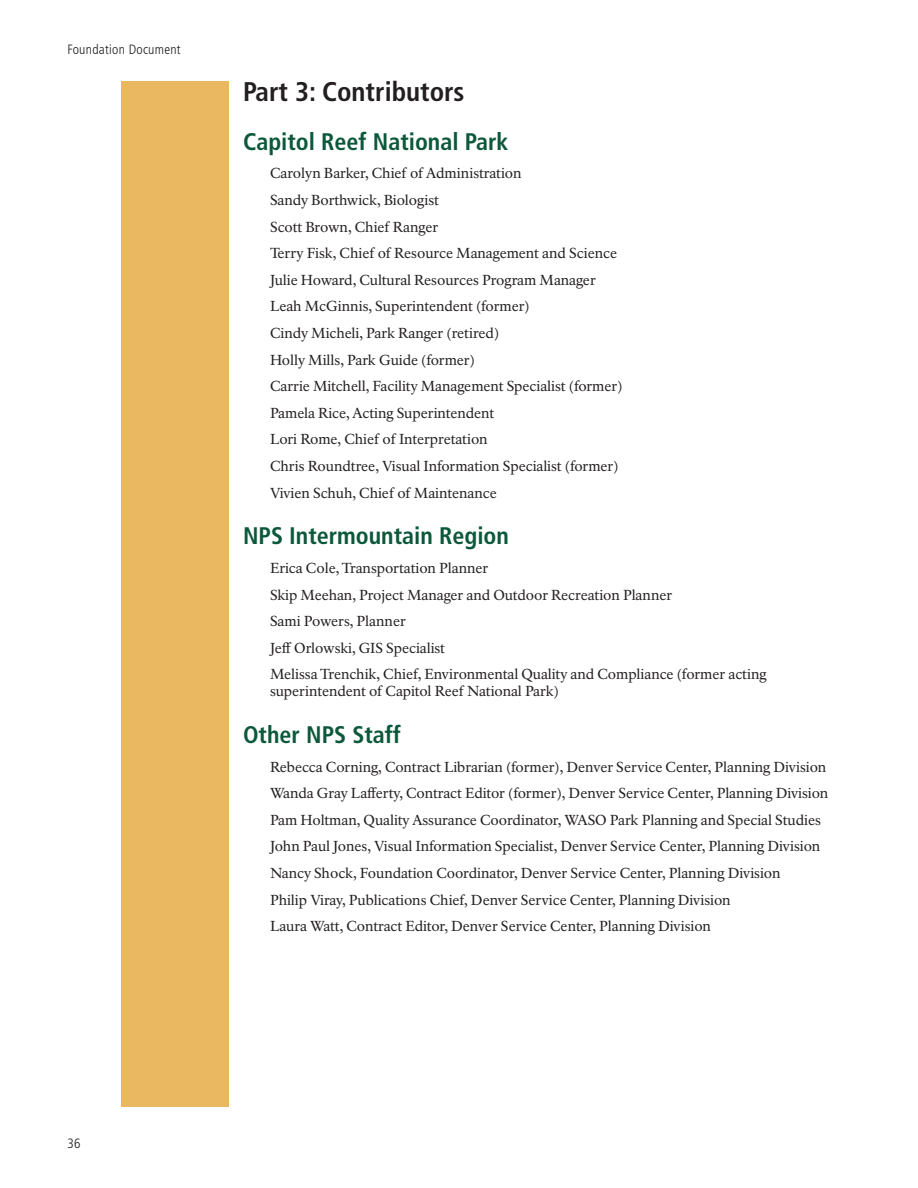
<style>
.page{position:relative;width:918px;height:1188px;background:#fff}
.page>*{position:absolute;margin:0;border:0;box-sizing:border-box;transform-origin:0 0}
.H1_Black{font:700 condensed 27px "Frutiger LT Std";color:#231f20}
.H2_Color1{font:700 condensed 24px "Frutiger LT Std";color:#0c583b}
.Participant_List{font:14.25px/16.8px "NPS Rawlinson OT";color:#231f20}
.t1{font:300 condensed 13.5px "Frutiger LT Std";letter-spacing:.02em;color:#231f20}
</style>
<div class="page">
<div style="left:122px;top:81px;width:108px;height:1026px;background:#eab861"></div>
<p class="t1" style="left:68px;top:42px;width:115px">Foundation Document</p>
<p class="H1_Black" style="left:243px;top:76px;width:223px">Part 3: Contributors</p>
<p class="H2_Color1" style="left:243px;top:127px;width:267px">Capitol Reef National Park</p>
<p class="Participant_List" style="left:270px;top:165px;width:253px">Carolyn Barker, Chief of Administration</p>
<p class="Participant_List" style="left:270px;top:192px;width:170px">Sandy Borthwick, Biologist</p>
<p class="Participant_List" style="left:270px;top:218px;width:170px">Scott Brown, Chief Ranger</p>
<p class="Participant_List" style="left:270px;top:245px;width:349px">Terry Fisk, Chief of Resource Management and Science</p>
<p class="Participant_List" style="left:270px;top:272px;width:327px">Julie Howard, Cultural Resources Program Manager</p>
<p class="Participant_List" style="left:270px;top:298px;width:261px">Leah McGinnis, Superintendent (former)</p>
<p class="Participant_List" style="left:270px;top:325px;width:231px">Cindy Micheli, Park Ranger (retired)</p>
<p class="Participant_List" style="left:270px;top:351px;width:206px">Holly Mills, Park Guide (former)</p>
<p class="Participant_List" style="left:270px;top:378px;width:354px">Carrie Mitchell, Facility Management Specialist (former)</p>
<p class="Participant_List" style="left:270px;top:405px;width:226px">Pamela Rice, Acting Superintendent</p>
<p class="Participant_List" style="left:270px;top:431px;width:219px">Lori Rome, Chief of Interpretation</p>
<p class="Participant_List" style="left:270px;top:458px;width:350px">Chris Roundtree, Visual Information Specialist (former)</p>
<p class="Participant_List" style="left:270px;top:484px;width:228px">Vivien Schuh, Chief of Maintenance</p>
<p class="H2_Color1" style="left:243px;top:522px;width:267px">NPS Intermountain Region</p>
<p class="Participant_List" style="left:270px;top:560px;width:220px">Erica Cole, Transportation Planner</p>
<p class="Participant_List" style="left:270px;top:586px;width:404px">Skip Meehan, Project Manager and Outdoor Recreation Planner</p>
<p class="Participant_List" style="left:270px;top:613px;width:137px">Sami Powers, Planner</p>
<p class="Participant_List" style="left:270px;top:640px;width:177px">Jeff Orlowski, GIS Specialist</p>
<p class="Participant_List" style="left:270px;top:666px;width:498px">Melissa Trenchik, Chief, Environmental Quality and Compliance (former acting superintendent of Capitol Reef National Park)</p>
<p class="H2_Color1" style="left:243px;top:721px;width:159px">Other NPS Staff</p>
<p class="Participant_List" style="left:270px;top:758px;width:558px">Rebecca Corning, Contract Librarian (former), Denver Service Center, Planning Division</p>
<p class="Participant_List" style="left:270px;top:785px;width:560px">Wanda Gray Lafferty, Contract Editor (former), Denver Service Center, Planning Division</p>
<p class="Participant_List" style="left:270px;top:812px;width:553px">Pam Holtman, Quality Assurance Coordinator, WASO Park Planning and Special Studies</p>
<p class="Participant_List" style="left:270px;top:838px;width:552px">John Paul Jones, Visual Information Specialist, Denver Service Center, Planning Division</p>
<p class="Participant_List" style="left:270px;top:865px;width:512px">Nancy Shock, Foundation Coordinator, Denver Service Center, Planning Division</p>
<p class="Participant_List" style="left:270px;top:891px;width:462px">Philip Viray, Publications Chief, Denver Service Center, Planning Division</p>
<p class="Participant_List" style="left:270px;top:918px;width:442px">Laura Watt, Contract Editor, Denver Service Center, Planning Division</p>
<p class="t1" style="left:68px;top:1135px;width:15px">36</p>
</div>
